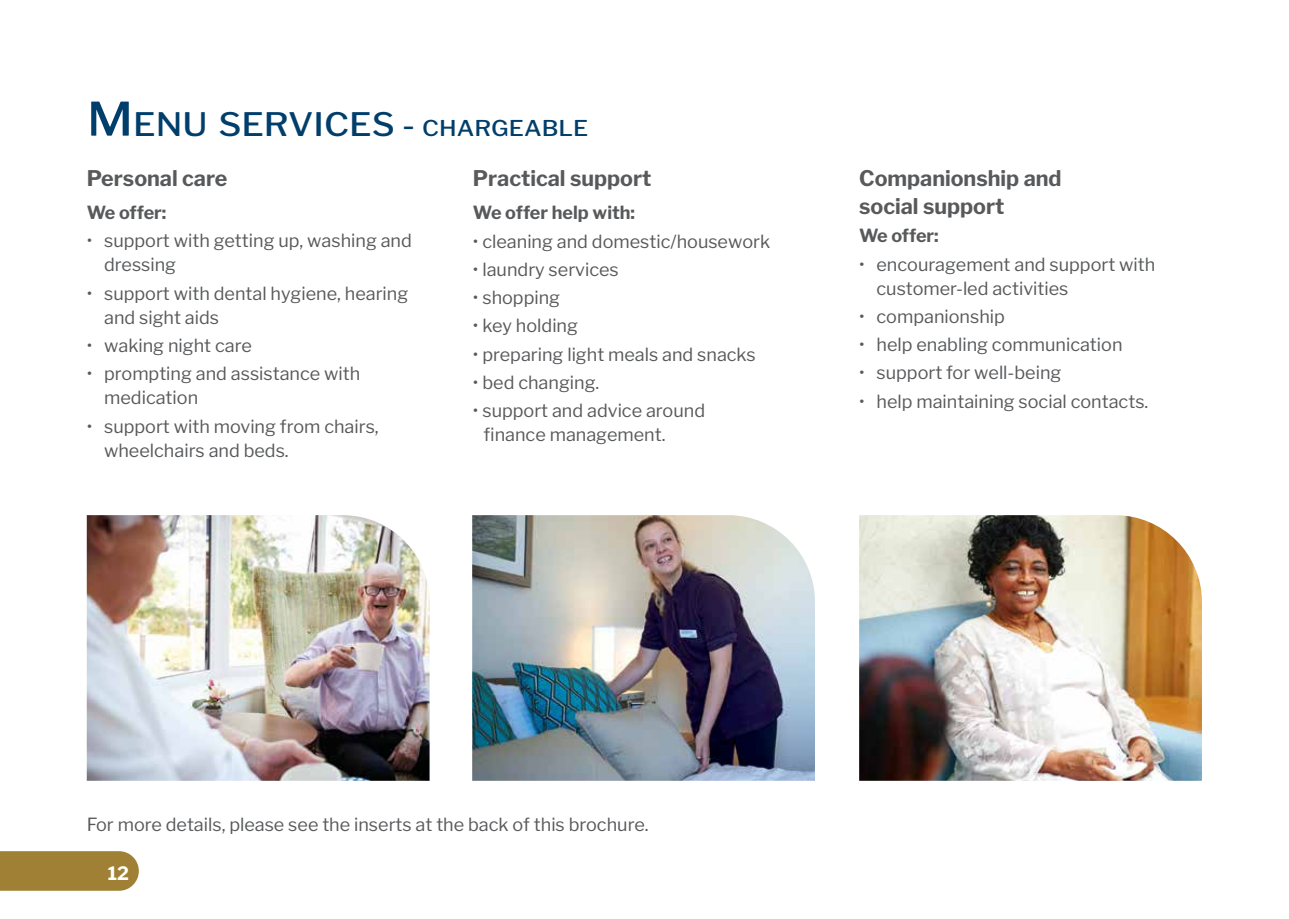
<style>
.page{position:relative;width:1289px;height:919px;background:#fff}
.page>*{position:absolute;margin:0;border:0;box-sizing:border-box;transform-origin:0 0}
.t1{font:500 32.1px "Libre Franklin";color:#003e6b;scale:1.1 1}
.t2{font:700 21.45px/27.6px "Libre Franklin";color:#58595b}
.t3{font:700 18.3px "Libre Franklin";color:#fff}
.t4{font:18px/24px "Libre Franklin";color:#58595b}
.t5{font:700 18px "Libre Franklin";color:#58595b}
.s1{font-size:45.9px}
.s2{font-size:30.9px}
.s3{font-size:21.6px}
</style>
<div class="page">
<img style="left:87px;top:515px;width:342px;height:265px">
<img style="left:472px;top:515px;width:343px;height:265px">
<img style="left:859px;top:515px;width:342px;height:265px">
<div style="left:0;top:851px;width:139px;height:39px;background:#a08034"></div>
<h1 class="t1" style="left:87px;top:105px;width:457px"><span class="s1">M</span> ENU SERVICES <span class="s2">-</span> <span class="s3">CHARGEABLE</span></h1>
<p class="t2" style="left:87px;top:165px;width:142px">Personal care</p>
<p class="t5" style="left:87px;top:202px;width:81px">We offer:</p>
<p class="t4" style="left:104px;top:229px;width:309px;text-indent:-17px">• support with getting up, washing and dressing</p>
<p class="t4" style="left:104px;top:281px;width:305px;text-indent:-17px">• support with dental hygiene, hearing and sight aids</p>
<p class="t4" style="left:87px;top:333px;width:166px">• waking night care</p>
<p class="t4" style="left:104px;top:362px;width:258px;text-indent:-17px">• prompting and assistance with medication</p>
<p class="t4" style="left:104px;top:414px;width:276px;text-indent:-17px">• support with moving from chairs, wheelchairs and beds.</p>
<p class="t2" style="left:473px;top:165px;width:180px">Practical support</p>
<p class="t5" style="left:473px;top:202px;width:164px">We offer help with:</p>
<p class="t4" style="left:473px;top:229px;width:299px">• cleaning and domestic/housework</p>
<p class="t4" style="left:473px;top:257px;width:147px">• laundry services</p>
<p class="t4" style="left:473px;top:285px;width:89px">• shopping</p>
<p class="t4" style="left:473px;top:314px;width:106px">• key holding</p>
<p class="t4" style="left:473px;top:342px;width:284px">• preparing light meals and snacks</p>
<p class="t4" style="left:473px;top:370px;width:128px">• bed changing.</p>
<p class="t4" style="left:483px;top:398px;width:223px;text-indent:-11px">• support and advice around finance management.</p>
<p class="t2" style="left:859px;top:165px;width:204px">Companionship and social support</p>
<p class="t5" style="left:859px;top:225px;width:81px">We offer:</p>
<p class="t4" style="left:876px;top:252px;width:280px;text-indent:-17px">• encouragement and support with customer-led activities</p>
<p class="t4" style="left:859px;top:304px;width:147px">• companionship</p>
<p class="t4" style="left:859px;top:332px;width:265px">• help enabling communication</p>
<p class="t4" style="left:859px;top:361px;width:204px">• support for well-being</p>
<p class="t4" style="left:859px;top:389px;width:291px">• help maintaining social contacts.</p>
<p class="t4" style="left:87px;top:812px;width:563px">For more details, please see the inserts at the back of this brochure.</p>
<p class="t3" style="left:108px;top:862px;width:23px">12</p>
</div>
